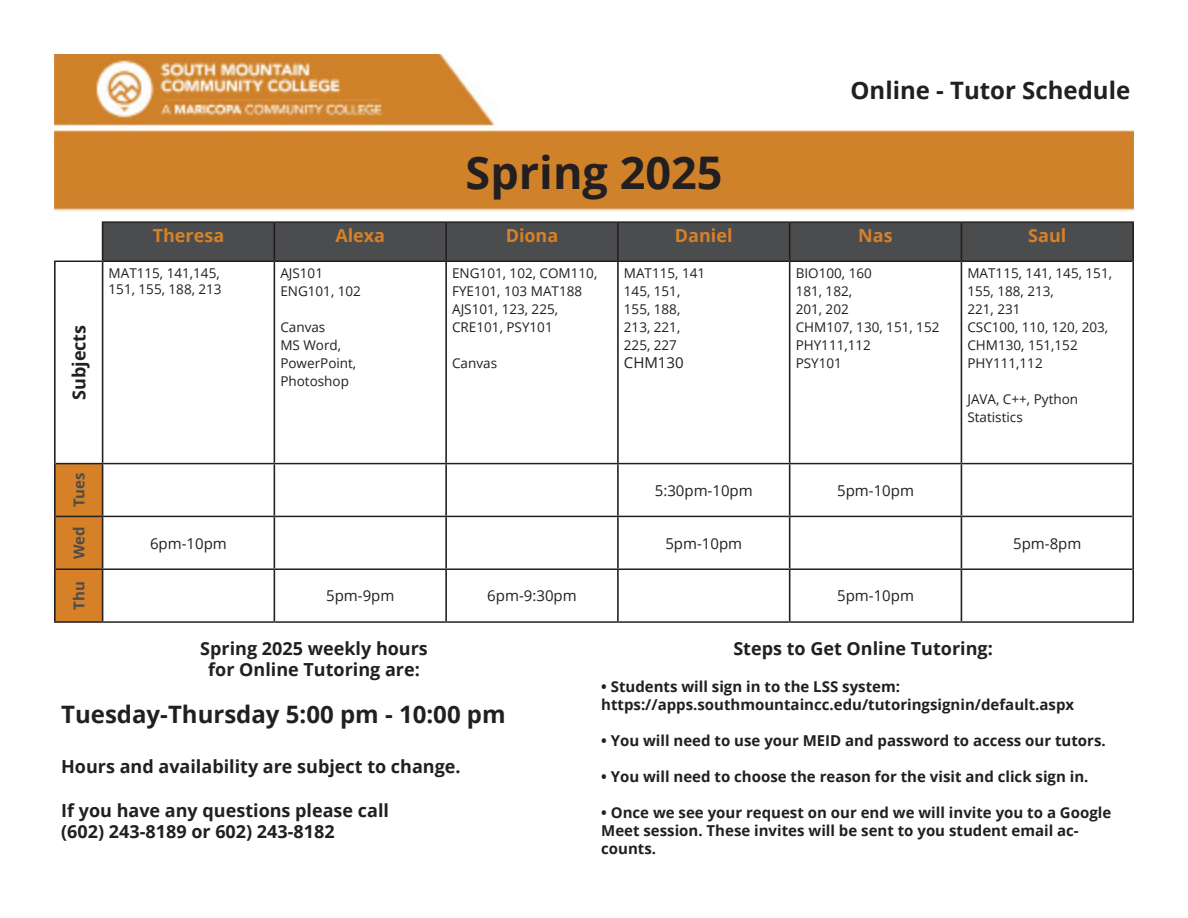
<style>
.page{position:relative;width:1188px;height:918px;background:#fff}
.page>*{position:absolute;margin:0;border:0;box-sizing:border-box;transform-origin:0 0}
.t1{font:700 45px "Open Sans";color:#231f20}
.t2{font:700 24px "Open Sans";color:#231f20}
.t3{font:700 18px "Open Sans";color:#231f20}
.t4{font:700 18px "Open Sans";color:#d68127}
.t5{font:700 15px/18px "Open Sans";color:#231f20}
.t6{font:15px "Open Sans";color:#231f20}
.t7{font:700 15px "Open Sans";color:#4b4c4d}
.t8{font:13.5px/18px "Open Sans";color:#231f20}
</style>
<div class="page">
<img style="left:54px;top:54px;width:1080px;height:567px">
<div style="left:103px;top:223px;width:1029px;height:38px;background:#4b4c4d"></div>
<div style="left:55px;top:261px;width:48px;height:203px;background:#fff"></div>
<div style="left:56px;top:464px;width:46px;height:157px;background:#d68127"></div>
<hr style="left:102px;top:221px;width:172px;height:2px;background:#231f20">
<hr style="left:274px;top:221px;width:172px;height:2px;background:#231f20">
<hr style="left:446px;top:221px;width:172px;height:2px;background:#231f20">
<hr style="left:618px;top:221px;width:172px;height:2px;background:#231f20">
<hr style="left:790px;top:221px;width:171px;height:2px;background:#231f20">
<hr style="left:961px;top:221px;width:173px;height:2px;background:#231f20">
<hr style="left:102px;top:223px;width:1px;height:38px;background:#231f20">
<hr style="left:274px;top:223px;width:1px;height:38px;background:#231f20">
<hr style="left:445px;top:223px;width:2px;height:38px;background:#231f20">
<hr style="left:617px;top:223px;width:2px;height:38px;background:#231f20">
<hr style="left:789px;top:223px;width:1px;height:38px;background:#231f20">
<hr style="left:961px;top:223px;width:1px;height:38px;background:#231f20">
<hr style="left:1132px;top:223px;width:2px;height:38px;background:#231f20">
<hr style="left:54px;top:261px;width:49px;height:1px;background:#231f20">
<hr style="left:103px;top:261px;width:171px;height:1px;background:#231f20">
<hr style="left:274px;top:261px;width:172px;height:1px;background:#231f20">
<hr style="left:446px;top:261px;width:172px;height:1px;background:#231f20">
<hr style="left:618px;top:261px;width:172px;height:1px;background:#231f20">
<hr style="left:790px;top:261px;width:171px;height:1px;background:#231f20">
<hr style="left:961px;top:261px;width:171px;height:1px;background:#231f20">
<hr style="left:56px;top:463px;width:47px;height:1px;background:#231f20">
<hr style="left:103px;top:463px;width:171px;height:1px;background:#231f20">
<hr style="left:274px;top:463px;width:172px;height:1px;background:#231f20">
<hr style="left:446px;top:463px;width:172px;height:1px;background:#231f20">
<hr style="left:618px;top:463px;width:172px;height:1px;background:#231f20">
<hr style="left:790px;top:463px;width:171px;height:1px;background:#231f20">
<hr style="left:961px;top:463px;width:171px;height:1px;background:#231f20">
<hr style="left:56px;top:516px;width:47px;height:1px;background:#231f20">
<hr style="left:103px;top:516px;width:171px;height:1px;background:#231f20">
<hr style="left:274px;top:516px;width:172px;height:1px;background:#231f20">
<hr style="left:446px;top:516px;width:172px;height:1px;background:#231f20">
<hr style="left:618px;top:516px;width:172px;height:1px;background:#231f20">
<hr style="left:790px;top:516px;width:171px;height:1px;background:#231f20">
<hr style="left:961px;top:516px;width:171px;height:1px;background:#231f20">
<hr style="left:56px;top:568px;width:47px;height:2px;background:#231f20">
<hr style="left:103px;top:568px;width:171px;height:2px;background:#231f20">
<hr style="left:274px;top:568px;width:172px;height:2px;background:#231f20">
<hr style="left:446px;top:568px;width:172px;height:2px;background:#231f20">
<hr style="left:618px;top:568px;width:172px;height:2px;background:#231f20">
<hr style="left:790px;top:568px;width:171px;height:2px;background:#231f20">
<hr style="left:961px;top:568px;width:171px;height:2px;background:#231f20">
<hr style="left:54px;top:621px;width:49px;height:2px;background:#231f20">
<hr style="left:103px;top:621px;width:171px;height:2px;background:#231f20">
<hr style="left:274px;top:621px;width:172px;height:2px;background:#231f20">
<hr style="left:446px;top:621px;width:172px;height:2px;background:#231f20">
<hr style="left:618px;top:621px;width:172px;height:2px;background:#231f20">
<hr style="left:790px;top:621px;width:171px;height:2px;background:#231f20">
<hr style="left:961px;top:621px;width:173px;height:2px;background:#231f20">
<hr style="left:54px;top:262px;width:2px;height:202px;background:#231f20">
<hr style="left:102px;top:262px;width:1px;height:201px;background:#231f20">
<hr style="left:274px;top:262px;width:1px;height:201px;background:#231f20">
<hr style="left:445px;top:262px;width:2px;height:201px;background:#231f20">
<hr style="left:617px;top:262px;width:2px;height:201px;background:#231f20">
<hr style="left:789px;top:262px;width:1px;height:201px;background:#231f20">
<hr style="left:961px;top:262px;width:1px;height:201px;background:#231f20">
<hr style="left:1132px;top:261px;width:2px;height:203px;background:#231f20">
<hr style="left:54px;top:464px;width:2px;height:52px;background:#231f20">
<hr style="left:102px;top:464px;width:1px;height:52px;background:#231f20">
<hr style="left:274px;top:464px;width:1px;height:52px;background:#231f20">
<hr style="left:445px;top:464px;width:2px;height:52px;background:#231f20">
<hr style="left:617px;top:464px;width:2px;height:52px;background:#231f20">
<hr style="left:789px;top:464px;width:1px;height:52px;background:#231f20">
<hr style="left:961px;top:464px;width:1px;height:52px;background:#231f20">
<hr style="left:1132px;top:464px;width:2px;height:52px;background:#231f20">
<hr style="left:54px;top:516px;width:2px;height:53px;background:#231f20">
<hr style="left:102px;top:517px;width:1px;height:51px;background:#231f20">
<hr style="left:274px;top:517px;width:1px;height:51px;background:#231f20">
<hr style="left:445px;top:517px;width:2px;height:51px;background:#231f20">
<hr style="left:617px;top:517px;width:2px;height:51px;background:#231f20">
<hr style="left:789px;top:517px;width:1px;height:51px;background:#231f20">
<hr style="left:961px;top:517px;width:1px;height:51px;background:#231f20">
<hr style="left:1132px;top:516px;width:2px;height:53px;background:#231f20">
<hr style="left:54px;top:569px;width:2px;height:52px;background:#231f20">
<hr style="left:102px;top:570px;width:1px;height:51px;background:#231f20">
<hr style="left:274px;top:570px;width:1px;height:51px;background:#231f20">
<hr style="left:445px;top:570px;width:2px;height:51px;background:#231f20">
<hr style="left:617px;top:570px;width:2px;height:51px;background:#231f20">
<hr style="left:789px;top:570px;width:1px;height:51px;background:#231f20">
<hr style="left:961px;top:570px;width:1px;height:51px;background:#231f20">
<hr style="left:1132px;top:569px;width:2px;height:52px;background:#231f20">
<p class="t1" style="left:466px;top:141px;width:258px">Spring 2025</p>
<p class="t2" style="left:851px;top:74px;width:281px">Online - Tutor Schedule</p>
<p class="t3" style="left:66px;top:400px;width:77px;rotate:-90deg">Subjects</p>
<p class="t4" style="left:153px;top:223px;width:73px">Theresa</p>
<p class="t4" style="left:335px;top:223px;width:51px">Alexa</p>
<p class="t4" style="left:506px;top:223px;width:54px">Diona</p>
<p class="t4" style="left:675px;top:223px;width:59px">Daniel</p>
<p class="t4" style="left:858px;top:223px;width:36px">Nas</p>
<p class="t4" style="left:1028px;top:223px;width:40px">Saul</p>
<p class="t8" style="left:109px;top:263px;width:113px">MAT115, 141,145,</p>
<p class="t8" style="left:109px;top:280px;width:115px">151, 155, 188, 213</p>
<p class="t8" style="left:280px;top:263px;width:44px">AJS101</p>
<p class="t8" style="left:280px;top:281px;width:82px">ENG101, 102</p>
<p class="t8" style="left:280px;top:317px;width:47px">Canvas</p>
<p class="t8" style="left:280px;top:335px;width:62px">MS Word,</p>
<p class="t8" style="left:280px;top:353px;width:77px">PowerPoint,</p>
<p class="t8" style="left:280px;top:371px;width:70px">Photoshop</p>
<p class="t8" style="left:452px;top:263px;width:147px">ENG101, 102, COM110,<br>FYE101, 103 MAT188<br>AJS101, 123, 225,</p>
<p class="t8" style="left:452px;top:317px;width:102px">CRE101, PSY101</p>
<p class="t8" style="left:452px;top:353px;width:47px">Canvas</p>
<p class="t8" style="left:624px;top:263px;width:83px">MAT115, 141</p>
<p class="t8" style="left:624px;top:281px;width:58px">145, 151,</p>
<p class="t8" style="left:624px;top:299px;width:58px">155, 188,</p>
<p class="t8" style="left:624px;top:317px;width:58px">213, 221,</p>
<p class="t8" style="left:624px;top:335px;width:55px">225, 227</p>
<p class="t6" style="left:624px;top:352px;width:61px">CHM130</p>
<p class="t8" style="left:796px;top:263px;width:78px">BIO100, 160</p>
<p class="t8" style="left:796px;top:281px;width:58px">181, 182,</p>
<p class="t8" style="left:796px;top:299px;width:55px">201, 202</p>
<p class="t8" style="left:796px;top:317px;width:145px">CHM107, 130, 151, 152</p>
<p class="t8" style="left:796px;top:335px;width:77px">PHY111,112</p>
<p class="t8" style="left:796px;top:353px;width:48px">PSY101</p>
<p class="t8" style="left:967px;top:263px;width:146px">MAT115, 141, 145, 151,<br>155, 188, 213,</p>
<p class="t8" style="left:967px;top:299px;width:55px">221, 231</p>
<p class="t8" style="left:967px;top:317px;width:142px">CSC100, 110, 120, 203,</p>
<p class="t8" style="left:967px;top:335px;width:112px">CHM130, 151,152</p>
<p class="t8" style="left:967px;top:353px;width:77px">PHY111,112</p>
<p class="t8" style="left:967px;top:389px;width:112px">JAVA, C++, Python</p>
<p class="t8" style="left:967px;top:407px;width:57px">Statistics</p>
<p class="t7" style="left:68px;top:507px;width:36px;rotate:-90deg">Tues</p>
<p class="t6" style="left:655px;top:480px;width:100px">5:30pm-10pm</p>
<p class="t6" style="left:837px;top:480px;width:78px">5pm-10pm</p>
<p class="t7" style="left:68px;top:559px;width:34px;rotate:-90deg">Wed</p>
<p class="t6" style="left:150px;top:533px;width:78px">6pm-10pm</p>
<p class="t6" style="left:665px;top:533px;width:78px">5pm-10pm</p>
<p class="t6" style="left:1013px;top:533px;width:70px">5pm-8pm</p>
<p class="t7" style="left:68px;top:610px;width:30px;rotate:-90deg">Thu</p>
<p class="t6" style="left:326px;top:586px;width:70px">5pm-9pm</p>
<p class="t6" style="left:487px;top:586px;width:91px">6pm-9:30pm</p>
<p class="t6" style="left:837px;top:586px;width:78px">5pm-10pm</p>
<p class="t3" style="left:733px;top:635px;width:261px">Steps to Get Online Tutoring:</p>
<p class="t5" style="left:601px;top:678px;width:475px">• Students will sign in to the LSS system: https://apps.southmountaincc.edu/tutoringsignin/default.aspx</p>
<p class="t5" style="left:601px;top:732px;width:506px">• You will need to use your MEID and password to access our tutors.</p>
<p class="t5" style="left:601px;top:768px;width:489px">• You will need to choose the reason for the visit and click sign in.</p>
<p class="t5" style="left:601px;top:804px;width:512px">• Once we see your request on our end we will invite you to a Google<br>Meet session. These invites will be sent to you student email ac&shy;counts.</p>
<p class="t3" style="left:200px;top:635px;width:229px">Spring 2025 weekly hours</p>
<p class="t3" style="left:208px;top:657px;width:213px">for Online Tutoring are:</p>
<p class="t2" style="left:61px;top:697px;width:446px">Tuesday-Thursday 5:00 pm - 10:00 pm</p>
<p class="t3" style="left:61px;top:754px;width:401px">Hours and availability are subject to change.</p>
<p class="t3" style="left:61px;top:797px;width:329px">If you have any questions please call</p>
<p class="t3" style="left:61px;top:819px;width:275px">(602) 243-8189 or 602) 243-8182</p>
</div>
